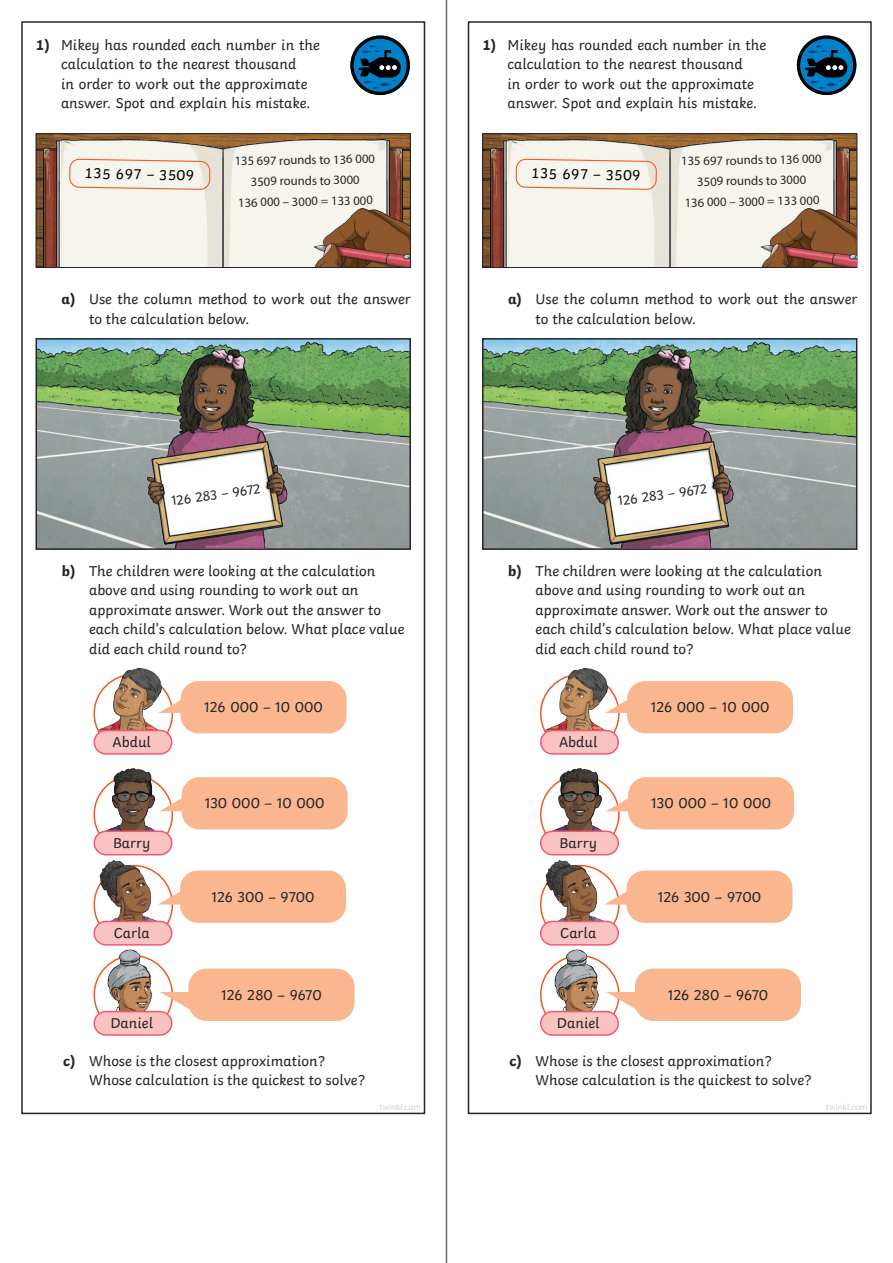
<style>
.page{position:relative;width:893px;height:1263px;background:#fff}
.page>*{position:absolute;margin:0;border:0;box-sizing:border-box;transform-origin:0 0}
.Mastery_Body_Text{font:15px/19.5px "Twinkl";color:#282526}
.Mastery_Body_Text-2{font:15px "Twinkl";color:#000}
.Mastery_Body_Text-3{font:13.8px "Twinkl";color:#282526}
.Mastery_Body_Text-4{font:12.75px "Myriad Pro";color:#282526}
.t1{font:9px "Myriad Pro";color:#d2d3d5}
.s1{font-weight:700}
</style>
<div class="page">
<hr style="left:446px;top:0;width:1px;height:1263px;background:#6b6b6e">
<div style="left:21px;top:21px;width:404px;height:1093px;border:2px solid #282526"></div>
<div style="left:468px;top:21px;width:404px;height:1093px;border:2px solid #282526"></div>
<svg style="left:350px;top:36px;width:60px;height:59px"></svg>
<svg style="left:797px;top:36px;width:59px;height:59px"></svg>
<div style="left:181px;top:681px;width:166px;height:52px;background:#fab78f;border-radius:18px"></div>
<div style="left:627px;top:681px;width:166px;height:52px;background:#fab78f;border-radius:18px"></div>
<div style="left:182px;top:777px;width:166px;height:52px;background:#fab78f;border-radius:18px"></div>
<div style="left:628px;top:777px;width:166px;height:52px;background:#fab78f;border-radius:18px"></div>
<div style="left:180px;top:870px;width:166px;height:53px;background:#fab78f;border-radius:18px"></div>
<div style="left:626px;top:870px;width:166px;height:53px;background:#fab78f;border-radius:18px"></div>
<div style="left:188px;top:968px;width:167px;height:53px;background:#fab78f;border-radius:18px"></div>
<div style="left:635px;top:968px;width:166px;height:53px;background:#fab78f;border-radius:18px"></div>
<img style="left:94px;top:675px;width:78px;height:78px;border-radius:39px">
<img style="left:541px;top:675px;width:78px;height:78px;border-radius:39px">
<img style="left:94px;top:775px;width:78px;height:78px;border-radius:39px">
<img style="left:541px;top:775px;width:78px;height:78px;border-radius:39px">
<img style="left:94px;top:865px;width:78px;height:79px;border-radius:39px">
<img style="left:541px;top:865px;width:78px;height:79px;border-radius:39px">
<img style="left:94px;top:956px;width:78px;height:78px;border-radius:39px">
<img style="left:541px;top:956px;width:78px;height:78px;border-radius:39px">
<div style="left:94px;top:730px;width:78px;height:24px;background:#f9c3c1;border-radius:12px"></div>
<div style="left:94px;top:730px;width:78px;height:25px;border:2px solid #f05971;border-radius:12px"></div>
<div style="left:541px;top:730px;width:77px;height:24px;background:#f9c3c1;border-radius:12px"></div>
<div style="left:540px;top:730px;width:79px;height:25px;border:2px solid #f05971;border-radius:12px"></div>
<div style="left:94px;top:831px;width:78px;height:24px;background:#f9c3c1;border-radius:12px"></div>
<div style="left:94px;top:830px;width:78px;height:25px;border:2px solid #f05971;border-radius:12px"></div>
<div style="left:541px;top:831px;width:77px;height:24px;background:#f9c3c1;border-radius:12px"></div>
<div style="left:540px;top:830px;width:79px;height:25px;border:2px solid #f05971;border-radius:12px"></div>
<div style="left:94px;top:921px;width:78px;height:24px;background:#f9c3c1;border-radius:12px"></div>
<div style="left:94px;top:921px;width:78px;height:24px;border:2px solid #f05971;border-radius:12px"></div>
<div style="left:541px;top:921px;width:77px;height:24px;background:#f9c3c1;border-radius:12px"></div>
<div style="left:540px;top:921px;width:79px;height:24px;border:2px solid #f05971;border-radius:12px"></div>
<div style="left:94px;top:1011px;width:78px;height:24px;background:#f9c3c1;border-radius:12px"></div>
<div style="left:94px;top:1011px;width:78px;height:25px;border:2px solid #f05971;border-radius:12px"></div>
<div style="left:541px;top:1011px;width:77px;height:24px;background:#f9c3c1;border-radius:12px"></div>
<div style="left:540px;top:1011px;width:79px;height:25px;border:2px solid #f05971;border-radius:12px"></div>
<svg style="left:165px;top:694px;width:17px;height:19px"></svg>
<svg style="left:611px;top:694px;width:17px;height:19px"></svg>
<svg style="left:159px;top:792px;width:23px;height:19px"></svg>
<svg style="left:606px;top:792px;width:23px;height:19px"></svg>
<svg style="left:158px;top:885px;width:23px;height:19px"></svg>
<svg style="left:604px;top:885px;width:23px;height:19px"></svg>
<svg style="left:160px;top:992px;width:31px;height:19px"></svg>
<svg style="left:606px;top:992px;width:31px;height:19px"></svg>
<img style="left:108px;top:668px;width:57px;height:51px">
<img style="left:554px;top:668px;width:57px;height:51px">
<img style="left:108px;top:769px;width:51px;height:55px">
<img style="left:554px;top:769px;width:52px;height:55px">
<img style="left:98px;top:860px;width:55px;height:53px">
<img style="left:544px;top:860px;width:56px;height:53px">
<img style="left:93px;top:949px;width:87px;height:58px">
<img style="left:540px;top:949px;width:86px;height:58px">
<img style="left:39px;top:341px;width:369px;height:206px">
<div style="left:36px;top:338px;width:375px;height:212px;border:2px solid #282526"></div>
<img style="left:485px;top:341px;width:369px;height:206px">
<div style="left:482px;top:338px;width:375px;height:212px;border:2px solid #282526"></div>
<img style="left:38px;top:135px;width:371px;height:131px">
<div style="left:36px;top:133px;width:375px;height:135px;border:1px solid #282526"></div>
<img style="left:484px;top:135px;width:371px;height:131px">
<div style="left:482px;top:133px;width:375px;height:135px;border:1px solid #282526"></div>
<img style="left:44px;top:139px;width:358px;height:127px">
<img style="left:490px;top:139px;width:359px;height:127px">
<svg style="left:69px;top:158px;width:142px;height:33px;background:#f4e8dc"></svg>
<svg style="left:515px;top:158px;width:142px;height:33px;background:#f4e8dc"></svg>
<img style="left:315px;top:208px;width:95px;height:58px">
<img style="left:761px;top:208px;width:95px;height:58px">
<img style="left:145px;top:347px;width:142px;height:201px">
<img style="left:591px;top:347px;width:143px;height:201px">
<p class="Mastery_Body_Text" style="left:61px;top:34px;width:260px;text-indent:-26px"><span class="s1">1)</span> Mikey has rounded each number in the calculation to the nearest thousand<br>in order to work out the approximate answer. Spot and explain his mistake.</p>
<p class="Mastery_Body_Text" style="left:507px;top:34px;width:260px;text-indent:-26px"><span class="s1">1)</span> Mikey has rounded each number in the calculation to the nearest thousand<br>in order to work out the approximate answer. Spot and explain his mistake.</p>
<p class="Mastery_Body_Text-4" style="left:234px;top:153px;width:142px;rotate:-1deg">135 697 rounds to 136 000</p>
<p class="Mastery_Body_Text-4" style="left:251px;top:174px;width:110px;rotate:-1deg">3509 rounds to 3000</p>
<p class="Mastery_Body_Text-4" style="left:238px;top:195px;width:136px;rotate:-1deg">136 000 – 3000 = 133 000</p>
<p class="Mastery_Body_Text-2" style="left:85px;top:162px;width:111px;rotate:1deg">135 697 – 3509</p>
<p class="Mastery_Body_Text-2" style="left:531px;top:162px;width:111px;rotate:1deg">135 697 – 3509</p>
<p class="Mastery_Body_Text-4" style="left:681px;top:153px;width:142px;rotate:-1deg">135 697 rounds to 136 000</p>
<p class="Mastery_Body_Text-4" style="left:697px;top:174px;width:110px;rotate:-1deg">3509 rounds to 3000</p>
<p class="Mastery_Body_Text-4" style="left:684px;top:195px;width:136px;rotate:-1deg">136 000 – 3000 = 133 000</p>
<p class="Mastery_Body_Text" style="left:89px;top:288px;width:323px;text-indent:-28px"><span class="s1">a)</span> Use the column method to work out the answer to the calculation below.</p>
<p class="Mastery_Body_Text" style="left:536px;top:288px;width:323px;text-indent:-28px"><span class="s1">a)</span> Use the column method to work out the answer to the calculation below.</p>
<p class="Mastery_Body_Text-3" style="left:170px;top:490px;width:92px;rotate:-8deg">126 283 – 9672</p>
<p class="Mastery_Body_Text-3" style="left:616px;top:490px;width:92px;rotate:-8deg">126 283 – 9672</p>
<p class="Mastery_Body_Text" style="left:89px;top:560px;width:317px;text-indent:-27px"><span class="s1">b)</span> The children were looking at the calculation above and using rounding to work out an approximate answer. Work out the answer to each child’s calculation below. What place value did each child round to?</p>
<p class="Mastery_Body_Text" style="left:536px;top:560px;width:317px;text-indent:-27px"><span class="s1">b)</span> The children were looking at the calculation above and using rounding to work out an approximate answer. Work out the answer to each child’s calculation below. What place value did each child round to?</p>
<p class="Mastery_Body_Text" style="left:204px;top:696px;width:120px">126 000 – 10 000</p>
<p class="Mastery_Body_Text" style="left:651px;top:696px;width:120px">126 000 – 10 000</p>
<p class="Mastery_Body_Text" style="left:112px;top:731px;width:40px">Abdul</p>
<p class="Mastery_Body_Text" style="left:559px;top:731px;width:40px">Abdul</p>
<p class="Mastery_Body_Text" style="left:205px;top:792px;width:121px">130 000 – 10 000</p>
<p class="Mastery_Body_Text" style="left:651px;top:792px;width:121px">130 000 – 10 000</p>
<p class="Mastery_Body_Text" style="left:113px;top:832px;width:39px">Barry</p>
<p class="Mastery_Body_Text" style="left:559px;top:832px;width:39px">Barry</p>
<p class="Mastery_Body_Text" style="left:211px;top:885px;width:105px">126 300 – 9700</p>
<p class="Mastery_Body_Text" style="left:658px;top:885px;width:105px">126 300 – 9700</p>
<p class="Mastery_Body_Text" style="left:114px;top:922px;width:38px">Carla</p>
<p class="Mastery_Body_Text" style="left:560px;top:922px;width:38px">Carla</p>
<p class="Mastery_Body_Text" style="left:221px;top:983px;width:102px">126 280 – 9670</p>
<p class="Mastery_Body_Text" style="left:668px;top:983px;width:102px">126 280 – 9670</p>
<p class="Mastery_Body_Text" style="left:110px;top:1012px;width:44px">Daniel</p>
<p class="Mastery_Body_Text" style="left:557px;top:1012px;width:44px">Daniel</p>
<p class="Mastery_Body_Text" style="left:89px;top:1049px;width:277px;text-indent:-26px"><span class="s1">c)</span> Whose is the closest approximation?<br>Whose calculation is the quickest to solve?</p>
<p class="Mastery_Body_Text" style="left:536px;top:1049px;width:277px;text-indent:-26px"><span class="s1">c)</span> Whose is the closest approximation?<br>Whose calculation is the quickest to solve?</p>
<p class="t1" style="left:379px;top:1101px;width:43px">twinkl.com</p>
<p class="t1" style="left:826px;top:1101px;width:43px">twinkl.com</p>
</div>
